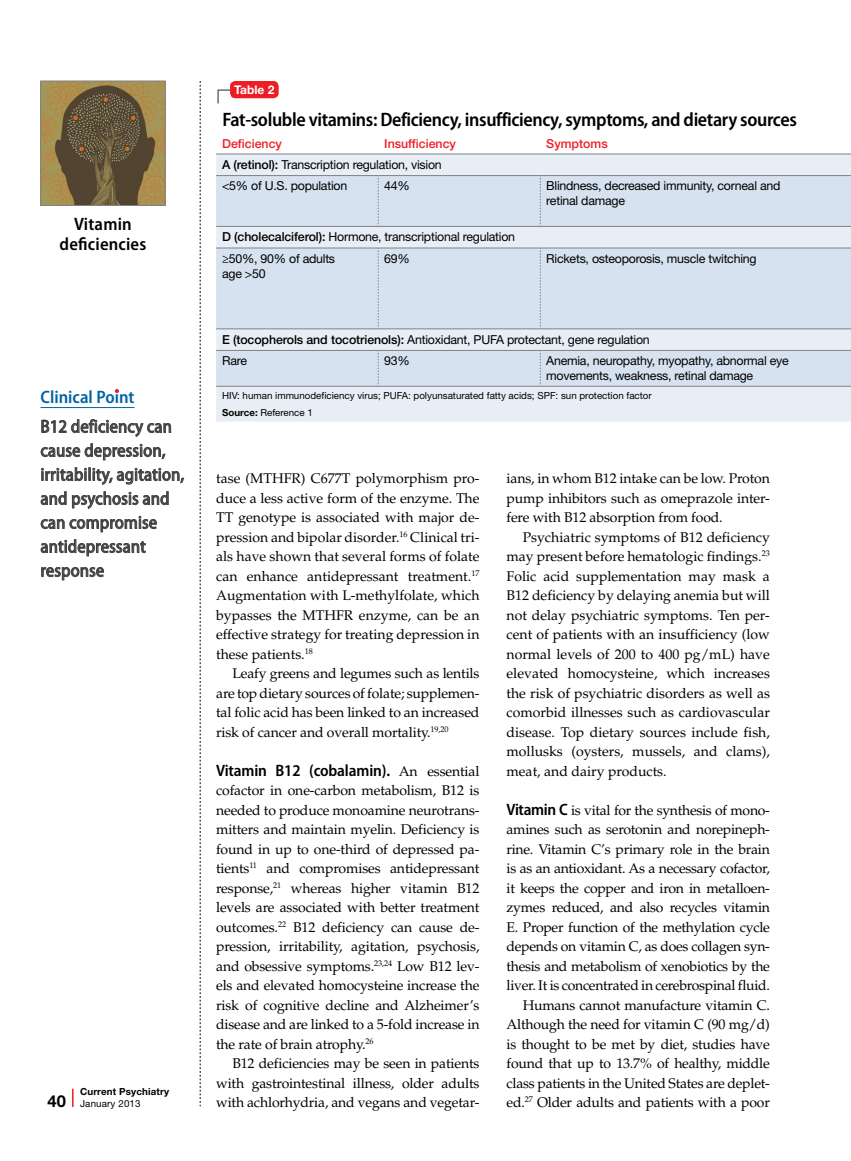
<style>
.page{position:relative;width:851px;height:1161px;background:#fff}
.page>*{position:absolute;margin:0;border:0;box-sizing:border-box;transform-origin:0 0}
.Table_Title{font:600 semi-condensed 19.5px "Myriad Pro";letter-spacing:-.02em;color:#000}
.Clinical_Point{font:semi-condensed 18px/24px "Myriad Pro";letter-spacing:.01em;color:#414042}
.t1{font:600 semi-condensed 18px/19.5px "Myriad Pro";letter-spacing:.01em;color:#000;text-align:center}
.t2{font:600 semi-condensed 18px "Myriad Pro";color:#0063a5}
.Body_1{font:600 semi-condensed 16.5px "Myriad Pro";letter-spacing:-.01em;color:#000}
.Body_2{font:14.1px/19.5px "Palatino LT Std";letter-spacing:-.01em;color:#000;text-align:justify}
.Body_1-2{font:14.1px/19.5px "Palatino LT Std";letter-spacing:-.02em;color:#000;text-align:justify}
.Table_Text{font:12.3px/15px "Helvetica Neue LT Std";letter-spacing:-.02em;color:#000}
.Table_Hed_Red{font:500 12.3px "Helvetica Neue LT Std";color:#ed1d24}
.t3{font:700 12px "Helvetica Neue LT Std";color:#fff}
.Source{font:9.75px "Helvetica Neue LT Std";color:#000}
.t4{font:700 9.75px/12px "Helvetica Neue LT Std";letter-spacing:.015em;color:#000}
.s1{font-size:16.5px}
.s2{font-weight:400}
.s3{font-weight:500}
.s4{font-weight:700}
.s5{font-family:"Palatino LT Std";font-weight:400;font-stretch:normal;font-size:14.1px}
.s6{font-family:"Myriad Pro";font-weight:600;font-stretch:semi-condensed;font-size:16.5px}
</style>
<div class="page">
<img style="left:42px;top:83px;width:121px;height:121px">
<div style="left:40px;top:81px;width:125px;height:125px;border:1px solid #808285"></div>
<svg style="left:200px;top:81px;width:1px;height:1025px"></svg>
<svg style="left:72px;top:1089px;width:2px;height:18px"></svg>
<hr style="left:40px;top:407px;width:94px;height:1px;background:#0063a5">
<svg style="left:41px;top:419px;width:130px;height:18px"></svg>
<svg style="left:41px;top:443px;width:124px;height:18px"></svg>
<svg style="left:41px;top:467px;width:143px;height:18px"></svg>
<svg style="left:41px;top:491px;width:128px;height:18px"></svg>
<svg style="left:41px;top:516px;width:116px;height:17px"></svg>
<svg style="left:41px;top:539px;width:105px;height:18px"></svg>
<svg style="left:41px;top:567px;width:63px;height:14px"></svg>
<svg style="left:114px;top:389px;width:5px;height:4px"></svg>
<div style="left:216px;top:155px;width:634px;height:267px;background:#e8eef6"></div>
<svg style="left:216px;top:176px;width:634px;height:210px;background:#d8e3f0"></svg>
<svg style="left:378px;top:176px;width:1px;height:50px"></svg>
<svg style="left:540px;top:176px;width:1px;height:50px"></svg>
<svg style="left:378px;top:249px;width:1px;height:80px"></svg>
<svg style="left:540px;top:249px;width:1px;height:80px"></svg>
<svg style="left:378px;top:351px;width:1px;height:35px"></svg>
<svg style="left:540px;top:351px;width:1px;height:35px"></svg>
<hr style="left:216px;top:386px;width:162px;height:1px;background:#808285">
<hr style="left:378px;top:386px;width:162px;height:1px;background:#808285">
<hr style="left:540px;top:386px;width:310px;height:1px;background:#808285">
<hr style="left:216px;top:329px;width:162px;height:1px;background:#808285">
<hr style="left:378px;top:329px;width:162px;height:1px;background:#808285">
<hr style="left:540px;top:329px;width:310px;height:1px;background:#808285">
<hr style="left:216px;top:350px;width:162px;height:1px;background:#808285">
<hr style="left:378px;top:350px;width:162px;height:1px;background:#808285">
<hr style="left:540px;top:350px;width:310px;height:1px;background:#808285">
<hr style="left:216px;top:226px;width:162px;height:1px;background:#808285">
<hr style="left:378px;top:226px;width:162px;height:1px;background:#808285">
<hr style="left:540px;top:226px;width:310px;height:1px;background:#808285">
<hr style="left:216px;top:248px;width:162px;height:1px;background:#808285">
<hr style="left:378px;top:248px;width:162px;height:1px;background:#808285">
<hr style="left:540px;top:248px;width:310px;height:1px;background:#808285">
<hr style="left:216px;top:154px;width:162px;height:1px;background:#808285">
<hr style="left:378px;top:154px;width:162px;height:1px;background:#808285">
<hr style="left:540px;top:154px;width:310px;height:1px;background:#808285">
<hr style="left:216px;top:175px;width:162px;height:1px;background:#808285">
<hr style="left:378px;top:175px;width:162px;height:1px;background:#808285">
<hr style="left:540px;top:175px;width:310px;height:1px;background:#808285">
<svg style="left:217px;top:89px;width:16px;height:15px"></svg>
<div style="left:230px;top:81px;width:49px;height:17px;background:#ed1d24;border-radius:5px"></div>
<p class="t1" style="left:60px;top:214px;width:88px">Vitamin deficiencies</p>
<p class="t2" style="left:40px;top:386px;width:95px">Clinical Point</p>
<p class="Clinical_Point" style="left:40px;top:414px;width:145px">B12 deficiency can cause depression, irritability, agitation, and psychosis and can compromise antidepressant response</p>
<p class="t4" style="left:47px;top:1085px;width:123px;text-indent:33px">Current Psychiatry<br><span class="s1">40</span> <span class="s2">January 2013</span></p>
<p class="t3" style="left:234px;top:83px;width:42px">Table 2</p>
<p class="Table_Title" style="left:222px;top:107px;width:575px">Fat-soluble vitamins: Deficiency, insufficiency, symptoms, and dietary sources</p>
<p class="Table_Hed_Red" style="left:222px;top:136px;width:61px">Deficiency</p>
<p class="Table_Hed_Red" style="left:384px;top:136px;width:73px">Insufficiency</p>
<p class="Table_Hed_Red" style="left:546px;top:136px;width:63px">Symptoms</p>
<p class="Table_Text" style="left:222px;top:157px;width:221px"><span class="s3">A (retinol):</span> Transcription regulation, vision</p>
<p class="Table_Text" style="left:222px;top:178px;width:127px">&lt;5% of U.S. population</p>
<p class="Table_Text" style="left:384px;top:178px;width:27px">44%</p>
<p class="Table_Text" style="left:546px;top:178px;width:235px">Blindness, decreased immunity, corneal and retinal damage</p>
<p class="Table_Text" style="left:222px;top:229px;width:294px"><span class="s3">D (cholecalciferol):</span> Hormone, transcriptional regulation</p>
<p class="Table_Text" style="left:222px;top:251px;width:114px">≥50%, 90% of adults age &gt;50</p>
<p class="Table_Text" style="left:384px;top:251px;width:27px">69%</p>
<p class="Table_Text" style="left:546px;top:251px;width:212px">Rickets, osteoporosis, muscle twitching</p>
<p class="Table_Text" style="left:222px;top:332px;width:429px"><span class="s3">E (tocopherols and tocotrienols):</span> Antioxidant, PUFA protectant, gene regulation</p>
<p class="Table_Text" style="left:222px;top:353px;width:26px">Rare</p>
<p class="Table_Text" style="left:384px;top:353px;width:27px">93%</p>
<p class="Table_Text" style="left:546px;top:353px;width:244px">Anemia, neuropathy, myopathy, abnormal eye movements, weakness, retinal damage</p>
<p class="Source" style="left:222px;top:390px;width:431px">HIV: human immunodeficiency virus; PUFA: polyunsaturated fatty acids; SPF: sun protection factor</p>
<p class="Source" style="left:222px;top:406px;width:92px"><span class="s4">Source:</span> Reference 1</p>
<p class="Body_2" style="left:216px;top:469px;width:265px">tase (MTHFR) C677T polymorphism pro&shy;duce a less active form of the enzyme. The TT genotype is associated with major de&shy;pression and bipolar disorder.<sup>16</sup> Clinical tri&shy;als have shown that several forms of folate can enhance antidepressant treatment.<sup>17<br></sup>Augmentation with L-methylfolate, which bypasses the MTHFR enzyme, can be an effective strategy for treating depression in these patients.<sup>18</sup></p>
<p class="Body_2" style="left:216px;top:664px;width:265px;text-indent:16px">Leafy greens and legumes such as lentils are top dietary sources of folate; supplemen&shy;tal folic acid has been linked to an increased risk of cancer and overall mortality.<sup>19,20</sup></p>
<p class="Body_1" style="left:216px;top:760px;width:265px">Vitamin B12 (cobalamin). <span class="s5">An essential</span></p>
<p class="Body_1-2" style="left:216px;top:781px;width:265px">cofactor in one-carbon metabolism, B12 is needed to produce monoamine neurotrans&shy;mitters and maintain myelin. Deficiency is found in up to one-third of depressed pa&shy;tients<sup>11</sup> and compromises antidepressant response,<sup>21</sup> whereas higher vitamin B12 levels are associated with better treatment outcomes.<sup>22</sup> B12 deficiency can cause de&shy;pression, irritability, agitation, psychosis, and obsessive symptoms.<sup>23,24</sup> Low B12 lev&shy;els and elevated homocysteine increase the risk of cognitive decline and Alzheimer’s disease and are linked to a 5-fold increase in the rate of brain atrophy.<sup>26</sup></p>
<p class="Body_2" style="left:216px;top:1054px;width:265px;text-indent:16px">B12 deficiencies may be seen in patients with gastrointestinal illness, older adults with achlorhydria, and vegans and vegetar-</p>
<p class="Body_2" style="left:506px;top:469px;width:265px">ians, in whom B12 intake can be low. Proton pump inhibitors such as omeprazole inter&shy;fere with B12 absorption from food.</p>
<p class="Body_2" style="left:506px;top:527px;width:265px;text-indent:16px">Psychiatric symptoms of B12 deficiency may present before hematologic findings.<sup>23<br></sup>Folic acid supplementation may mask a B12 deficiency by delaying anemia but will not delay psychiatric symptoms. Ten per&shy;cent of patients with an insufficiency (low normal levels of 200 to 400 pg/mL) have elevated homocysteine, which increases the risk of psychiatric disorders as well as comorbid illnesses such as cardiovascular disease. Top dietary sources include fish, mollusks (oysters, mussels, and clams), meat, and dairy products.</p>
<p class="Body_1-2" style="left:506px;top:800px;width:265px"><span class="s6">Vitamin C</span> is vital for the synthesis of mono&shy;amines such as serotonin and norepineph&shy;rine. Vitamin C’s primary role in the brain is as an antioxidant. As a necessary cofactor, it keeps the copper and iron in metalloen&shy;zymes reduced, and also recycles vitamin E. Proper function of the methylation cycle depends on vitamin C, as does collagen syn&shy;thesis and metabolism of xenobiotics by the liver. It is concentrated in cerebrospinal fluid.</p>
<p class="Body_2" style="left:506px;top:995px;width:265px;text-indent:16px">Humans cannot manufacture vitamin C.<br>Although the need for vitamin C (90 mg/d) is thought to be met by diet, studies have found that up to 13.7% of healthy, middle class patients in the United States are deplet&shy;ed.<sup>27</sup> Older adults and patients with a poor</p>
</div>
